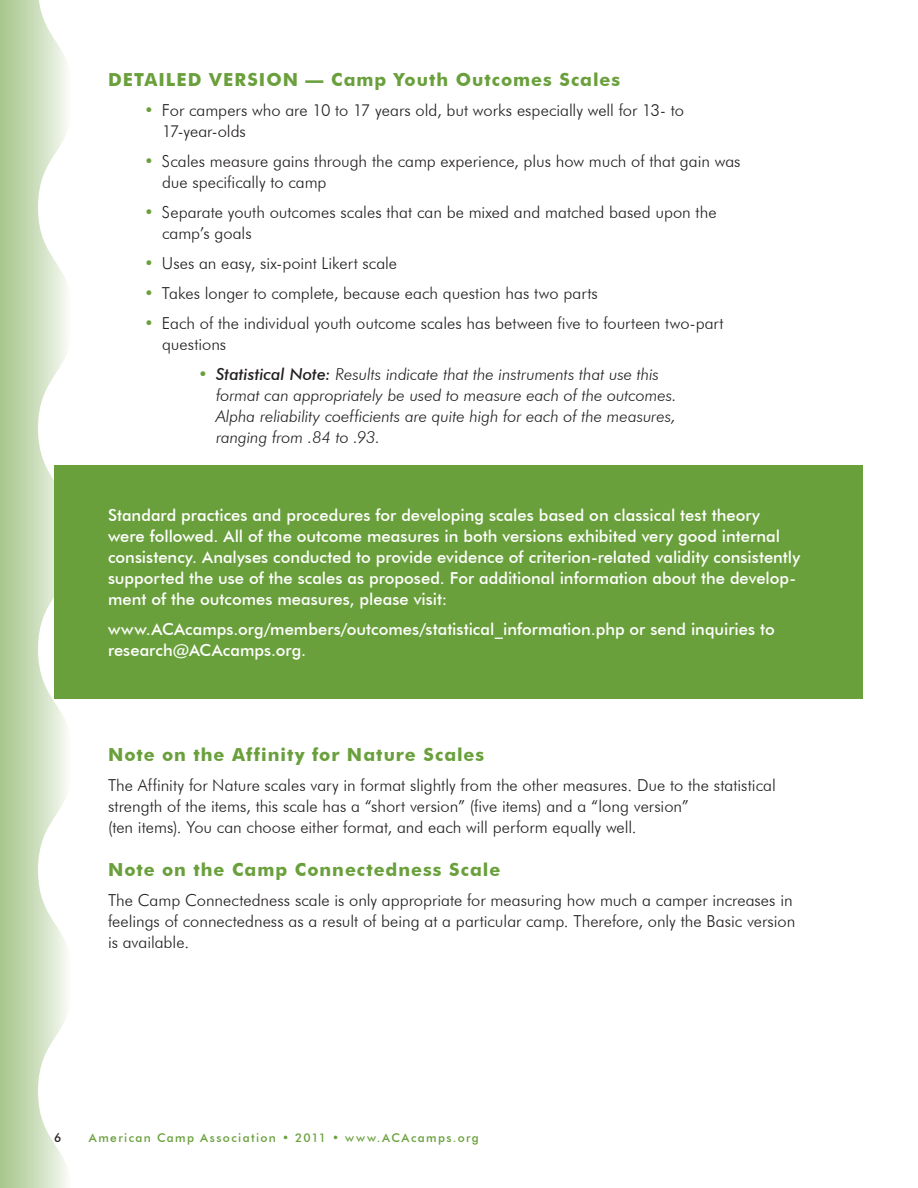
<style>
.page{position:relative;width:918px;height:1188px;background:#fff}
.page>*{position:absolute;margin:0;border:0;box-sizing:border-box;transform-origin:0 0}
.subhead_3{font:700 18px "Futura BT";letter-spacing:.055em;color:#6aa03c}
.text_1{font:500 16.5px/21px "Futura BT";color:#fff}
.text_1-2{font:300 16.5px/21px "Futura BT";color:#231f20}
.indent_1{font:300 16.5px/21px "Futura BT";color:#231f20}
.indent_2{font:italic 300 16.5px/21px "Futura BT";letter-spacing:-.005em;color:#231f20}
.t1{font:500 12px "Futura BT";letter-spacing:.115em;color:#6aa03c}
.t2{font:500 12px "Futura BT";color:#231f20}
.s1{color:#6aa03c}
.s2{font-style:normal;color:#6aa03c}
.s3{font-weight:500}
</style>
<div class="page">
<svg style="left:0;top:0;width:67px;height:1188px"></svg>
<div style="left:55px;top:465px;width:808px;height:234px;background:#6aa03c"></div>
<p class="subhead_3" style="left:108px;top:68px;width:514px">DETAILED VERSION — Camp Youth Outcomes Scales</p>
<p class="indent_1" style="left:162px;top:99px;width:523px;text-indent:-18px"><span class="s1">•</span> For campers who are 10 to 17 years old, but works especially well for 13- to<br>17-year-olds</p>
<p class="indent_1" style="left:162px;top:150px;width:580px;text-indent:-18px"><span class="s1">•</span> Scales measure gains through the camp experience, plus how much of that gain was due specifically to camp</p>
<p class="indent_1" style="left:162px;top:201px;width:556px;text-indent:-18px"><span class="s1">•</span> Separate youth outcomes scales that can be mixed and matched based upon the camp’s goals</p>
<p class="indent_1" style="left:144px;top:252px;width:255px"><span class="s1">•</span> Uses an easy, six-point Likert scale</p>
<p class="indent_1" style="left:144px;top:282px;width:455px"><span class="s1">•</span> Takes longer to complete, because each question has two parts</p>
<p class="indent_1" style="left:162px;top:312px;width:563px;text-indent:-18px"><span class="s1">•</span> Each of the individual youth outcome scales has between five to fourteen two-part questions</p>
<p class="indent_2" style="left:216px;top:363px;width:462px;text-indent:-18px"><span class="s2">•</span> <span class="s3">Statistical Note:</span> Results indicate that the instruments that use this format can appropriately be used to measure each of the outcomes.<br>Alpha reliability coefficients are quite high for each of the measures, ranging from .84 to .93.</p>
<p class="text_1" style="left:108px;top:504px;width:694px">Standard practices and procedures for developing scales based on classical test theory were followed. All of the outcome measures in both versions exhibited very good internal consistency. Analyses conducted to provide evidence of criterion-related validity consistently supported the use of the scales as proposed. For additional information about the develop&shy;ment of the outcomes measures, please visit:</p>
<p class="text_1" style="left:108px;top:618px;width:668px">www.ACAcamps.org/members/outcomes/statistical_information.php or send inquiries to research@ACAcamps.org.</p>
<p class="subhead_3" style="left:108px;top:743px;width:378px">Note on the Affinity for Nature Scales</p>
<p class="text_1-2" style="left:108px;top:774px;width:669px">The Affinity for Nature scales vary in format slightly from the other measures. Due to the statistical strength of the items, this scale has a “short version” (five items) and a “long version”<br>(ten items). You can choose either format, and each will perform equally well.</p>
<p class="subhead_3" style="left:108px;top:859px;width:394px">Note on the Camp Connectedness Scale</p>
<p class="text_1-2" style="left:108px;top:890px;width:689px">The Camp Connectedness scale is only appropriate for measuring how much a camper increases in feelings of connectedness as a result of being at a particular camp. Therefore, only the Basic version is available.</p>
<p class="t2" style="left:54px;top:1131px;width:9px">6</p>
<p class="t1" style="left:89px;top:1131px;width:392px">American Camp Association • 2011 • www.ACAcamps.org</p>
</div>
